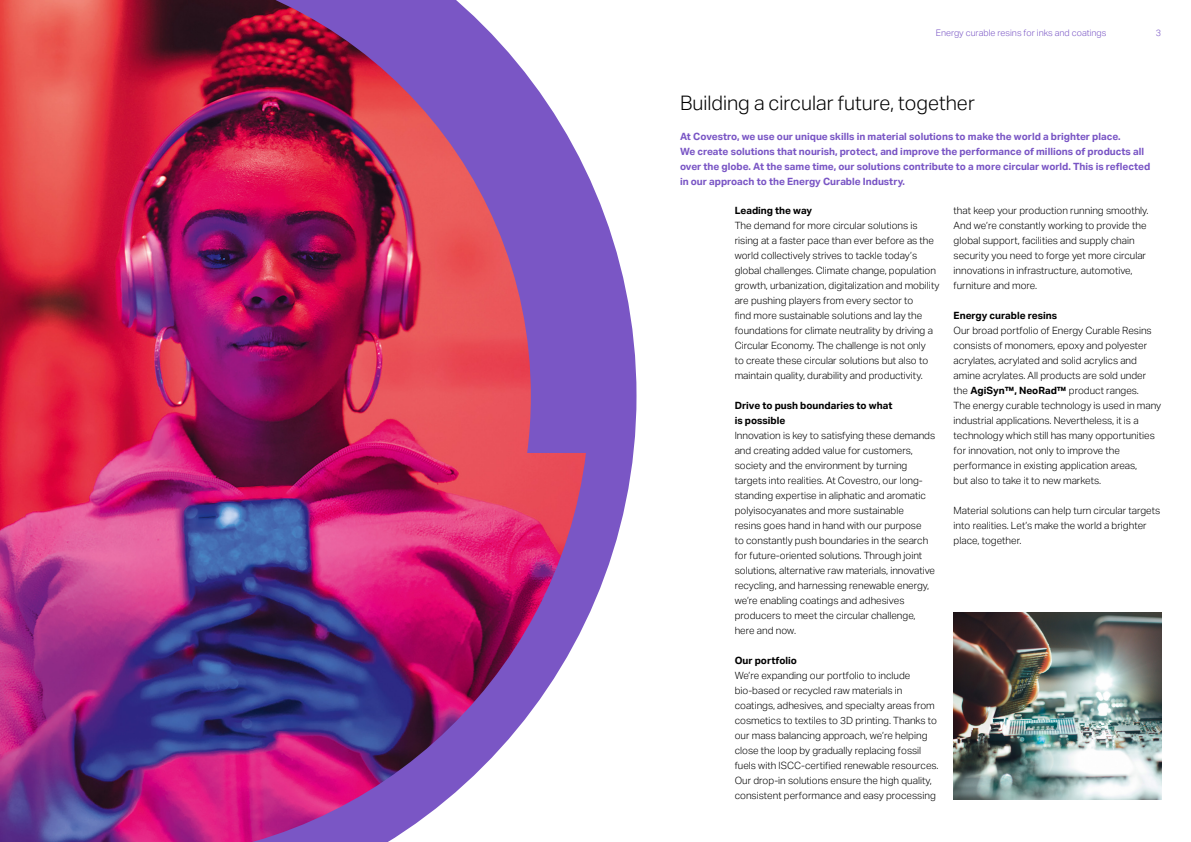
<style>
.page{position:relative;width:1191px;height:842px;background:#fff}
.page>*{position:absolute;margin:0;border:0;box-sizing:border-box;transform-origin:0 0}
.t1{font:300 20px "Aktiv Grotesk";color:#000}
.t2{font:300 10px/15px "Aktiv Grotesk";color:#000}
.t3{font:700 10px/15px "Aktiv Grotesk";color:#7a56c5}
.t4{font:700 10px/15px "Aktiv Grotesk";color:#000}
.t5{font:300 9px "Aktiv Grotesk";color:#7a56c5}
.s1{font-weight:700}
</style>
<div class="page">
<img style="left:953px;top:612px;width:208px;height:187px">
<img style="left:0;top:0;width:636px;height:842px">
<p class="t5" style="left:935px;top:28px;width:172px">Energy curable resins for inks and coatings</p>
<p class="t5" style="left:1155px;top:28px;width:7px">3</p>
<h1 class="t1" style="left:680px;top:91px;width:296px">Building a circular future, together</h1>
<p class="t3" style="left:680px;top:129px;width:472px">At Covestro, we use our unique skills in material solutions to make the world a brighter place.<br>We create solutions that nourish, protect, and improve the performance of millions of products all over the globe. At the same time, our solutions contribute to a more circular world. This is reflected in our approach to the Energy Curable Industry.</p>
<p class="t4" style="left:734px;top:203px;width:79px">Leading the way</p>
<p class="t2" style="left:734px;top:218px;width:206px">The demand for more circular solutions is rising at a faster pace than ever before as the world collectively strives to tackle today’s global challenges. Climate change, population growth, urbanization, digitalization and mobility are pushing players from every sector to<br>find more sustainable solutions and lay the foundations for climate neutrality by driving a Circular Economy. The challenge is not only<br>to create these circular solutions but also to maintain quality, durability and productivity.</p>
<p class="t4" style="left:734px;top:398px;width:159px">Drive to push boundaries to what is possible</p>
<p class="t2" style="left:734px;top:428px;width:202px">Innovation is key to satisfying these demands and creating added value for customers, society and the environment by turning targets into realities. At Covestro, our long&shy;standing expertise in aliphatic and aromatic polyisocyanates and more sustainable<br>resins goes hand in hand with our purpose<br>to constantly push boundaries in the search for future-oriented solutions. Through joint solutions, alternative raw materials, innovative recycling, and harnessing renewable energy, we’re enabling coatings and adhesives producers to meet the circular challenge, here and now.</p>
<p class="t4" style="left:734px;top:653px;width:64px">Our portfolio</p>
<p class="t2" style="left:734px;top:668px;width:205px">We’re expanding our portfolio to include bio-based or recycled raw materials in coatings, adhesives, and specialty areas from cosmetics to textiles to 3D printing. Thanks to our mass balancing approach, we’re helping close the loop by gradually replacing fossil fuels with ISCC-certified renewable resources.<br>Our drop-in solutions ensure the high quality, consistent performance and easy processing</p>
<p class="t2" style="left:953px;top:203px;width:196px">that keep your production running smoothly.<br>And we’re constantly working to provide the global support, facilities and supply chain security you need to forge yet more circular innovations in infrastructure, automotive, furniture and more.</p>
<p class="t4" style="left:953px;top:308px;width:105px">Energy curable resins</p>
<p class="t2" style="left:953px;top:323px;width:209px">Our broad portfolio of Energy Curable Resins consists of monomers, epoxy and polyester acrylates, acrylated and solid acrylics and amine acrylates. All products are sold under the <span class="s1">AgiSyn™, NeoRad™</span> product ranges.<br>The energy curable technology is used in many industrial applications. Nevertheless, it is a technology which still has many opportunities for innovation, not only to improve the performance in existing application areas,<br>but also to take it to new markets.</p>
<p class="t2" style="left:953px;top:503px;width:208px">Material solutions can help turn circular targets into realities. Let’s make the world a brighter place, together.</p>
</div>
